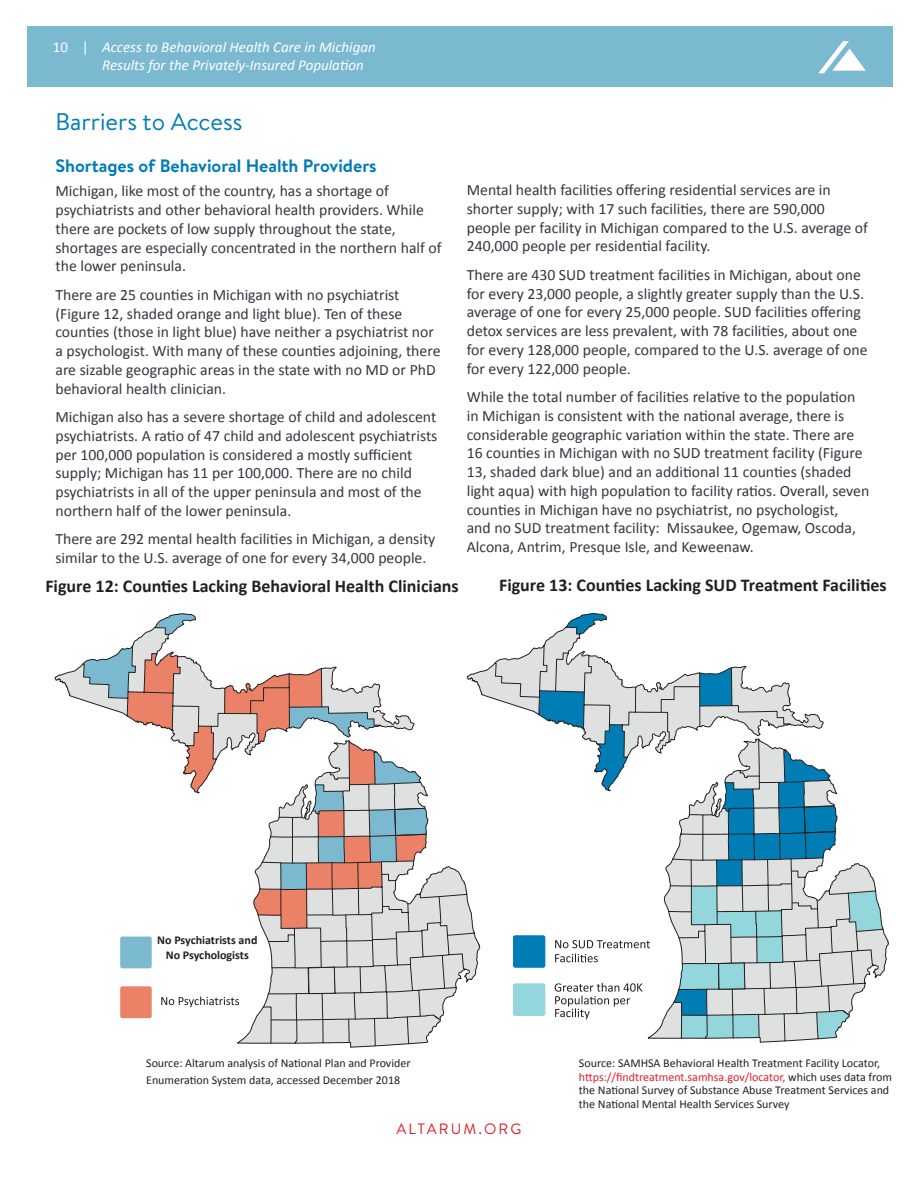
<style>
.page{position:relative;width:918px;height:1188px;background:#fff}
.page>*{position:absolute;margin:0;border:0;box-sizing:border-box;transform-origin:0 0}
.Paragraph{font:24px "Brandon Text";color:#007db5}
.t1{font:700 18px "Calibri";color:#231f20}
.Heading_2_1{font:700 18px "Brandon Text";color:#007db5}
.Paragraph-2{font:15.75px/18.8px "Calibri";color:#333740}
.Heading_3{font:italic 15px/18px "Calibri";color:#fff}
.t2{font:15px "Brandon Text";letter-spacing:.145em;color:#e11d29}
.t3{font:12px/13.5px "Calibri";color:#231f20}
.t4{font:700 12px/15px "Calibri";color:#231f20;text-align:center}
.s1{font-style:normal}
.s2{color:#e11d29}
</style>
<div class="page">
<div style="left:28px;top:26px;width:865px;height:61px;background:#7bb9d1"></div>
<svg style="left:818px;top:41px;width:48px;height:32px"></svg>
<svg style="left:55px;top:614px;width:834px;height:434px"></svg>
<p class="Heading_3" style="left:102px;top:38px;width:275px;text-indent:-49px"><span class="s1">10 |</span> Access to Behavioral Health Care in Michigan<br>Results for the Privately-Insured Population</p>
<p class="Heading_3" style="left:55px;top:51px;width:414px"><span class="s1">10 |</span> Assessment of Access to Behavioral Health Care in Michigan</p>
<p class="Paragraph" style="left:55px;top:106px;width:189px">Barriers to Access</p>
<p class="Heading_2_1" style="left:55px;top:154px;width:323px">Shortages of Behavioral Health Providers</p>
<p class="Paragraph-2" style="left:55px;top:182px;width:388px">Michigan, like most of the country, has a shortage of psychiatrists and other behavioral health providers. While there are pockets of low supply throughout the state, shortages are especially concentrated in the northern half of the lower peninsula.</p>
<p class="Paragraph-2" style="left:55px;top:285px;width:387px">There are 25 counties in Michigan with no psychiatrist (Figure 12, shaded orange and light blue). Ten of these counties (those in light blue) have neither a psychiatrist nor a psychologist. With many of these counties adjoining, there are sizable geographic areas in the state with no MD or PhD behavioral health clinician.</p>
<p class="Paragraph-2" style="left:55px;top:408px;width:383px">Michigan also has a severe shortage of child and adolescent psychiatrists. A ratio of 47 child and adolescent psychiatrists per 100,000 population is considered a mostly sufficient supply; Michigan has 11 per 100,000. There are no child psychiatrists in all of the upper peninsula and most of the northern half of the lower peninsula.</p>
<p class="Paragraph-2" style="left:55px;top:530px;width:381px">There are 292 mental health facilities in Michigan, a density similar to the U.S. average of one for every 34,000 people.</p>
<p class="Paragraph-2" style="left:467px;top:181px;width:403px">Mental health facilities offering residential services are in shorter supply; with 17 such facilities, there are 590,000 people per facility in Michigan compared to the U.S. average of 240,000 people per residential facility.</p>
<p class="Paragraph-2" style="left:467px;top:265px;width:402px">There are 430 SUD treatment facilities in Michigan, about one for every 23,000 people, a slightly greater supply than the U.S. average of one for every 25,000 people. SUD facilities offering detox services are less prevalent, with 78 facilities, about one for every 128,000 people, compared to the U.S. average of one for every 122,000 people.</p>
<p class="Paragraph-2" style="left:467px;top:388px;width:404px">While the total number of facilities relative to the population in Michigan is consistent with the national average, there is considerable geographic variation within the state. There are 16 counties in Michigan with no SUD treatment facility (Figure 13, shaded dark blue) and an additional 11 counties (shaded light aqua) with high population to facility ratios. Overall, seven counties in Michigan have no psychiatrist, no psychologist,<br>and no SUD treatment facility: Missaukee, Ogemaw, Oscoda, Alcona, Antrim, Presque Isle, and Keweenaw.</p>
<p class="t1" style="left:45px;top:574px;width:415px">Figure 12: Counties Lacking Behavioral Health Clinicians</p>
<p class="t1" style="left:499px;top:574px;width:389px">Figure 13: Counties Lacking SUD Treatment Facilities</p>
<p class="t4" style="left:157px;top:933px;width:102px">No Psychiatrists and<br>No Psychologists</p>
<p class="t3" style="left:146px;top:1055px;width:266px;line-height:16.5px">Source: Altarum analysis of National Plan and Provider<br>Enumeration System data, accessed December 2018</p>
<p class="t3" style="left:579px;top:1057px;width:315px">Source: SAMHSA Behavioral Health Treatment Facility Locator, <span class="s2">https://findtreatment.samhsa.gov/locator,</span> which uses data from the National Survey of Substance Abuse Treatment Services and the National Mental Health Services Survey</p>
<p class="t2" style="left:396px;top:1119px;width:127px">ALTARUM.ORG</p>
</div>
